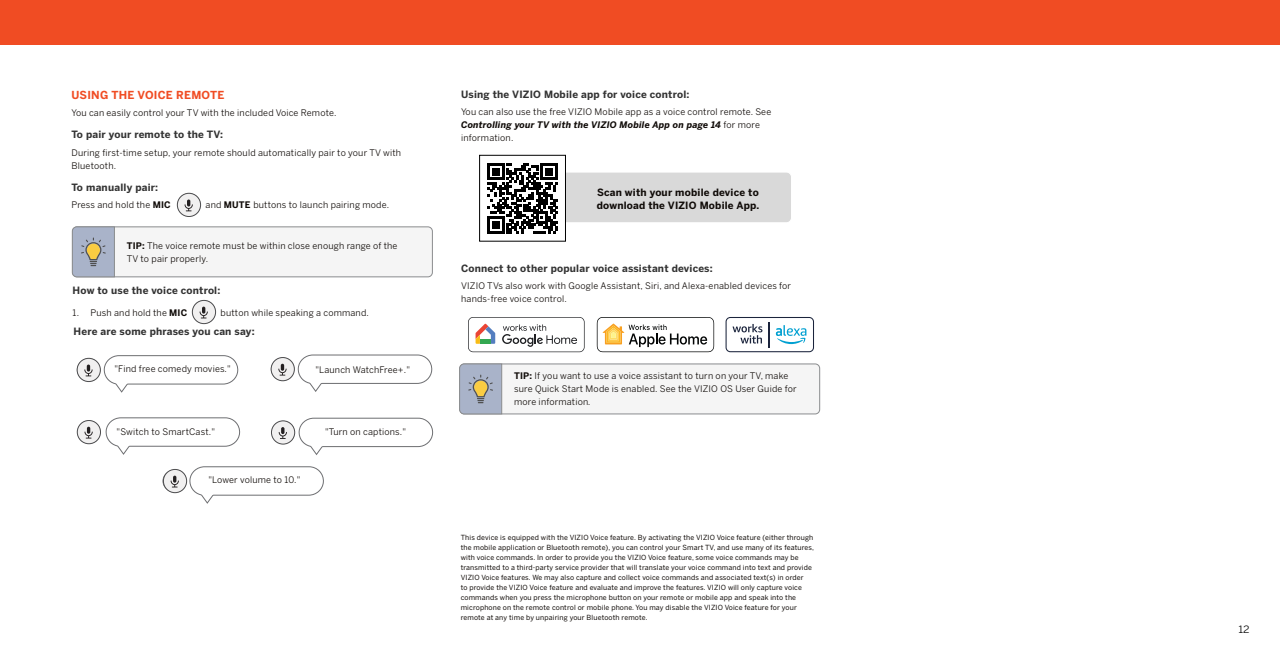
<style>
.page{position:relative;width:1280px;height:654px;background:#fff}
.page>*{position:absolute;margin:0;border:0;box-sizing:border-box;transform-origin:0 0}
.Heading_2_-_Color{font:700 11px "Benton Sans";letter-spacing:.02em;color:#f04c23}
.Label_-_Black{font:700 10px "Benton Sans";letter-spacing:.02em;color:#333}
.Tip_Warning_Box{font:700 10px/13px "Benton Sans";letter-spacing:.02em;color:#100b08}
.t1{font:10px "Benton Sans";color:#000;scale:1.1 1}
.Tip_Warning_Box-2{font:9px/13px "Benton Sans";letter-spacing:.02em;color:#100b08}
.Body_Text{font:9px/13px "Benton Sans";letter-spacing:.02em;color:#100b08}
.Numbered_List{font:9px "Benton Sans";letter-spacing:.02em;color:#100b08}
.Note_Text{font:7px/10px "Benton Sans";letter-spacing:.02em;color:#100b08}
.s1{font-weight:700}
.s2{font-weight:700;font-style:italic}
.s3{font-style:italic}
</style>
<div class="page">
<div style="left:0;top:0;width:1280px;height:45px;background:#f04c23"></div>
<svg style="left:192px;top:300px;width:24px;height:24px"></svg>
<div style="left:192px;top:300px;width:24px;height:24px;border:1px solid #4d4d4f;border-radius:50%"></div>
<div style="left:73px;top:227px;width:359px;height:50px;background:#f5f5f5;border-radius:4px"></div>
<div style="left:72px;top:227px;width:361px;height:50px;border:1px solid #8a8c8e;border-radius:4px"></div>
<svg style="left:72px;top:226px;width:43px;height:51px;background:#a8adb5"></svg>
<div style="left:460px;top:364px;width:360px;height:50px;background:#f5f5f5;border-radius:4px"></div>
<div style="left:460px;top:364px;width:360px;height:50px;border:1px solid #8a8c8e;border-radius:4px"></div>
<svg style="left:459px;top:363px;width:43px;height:51px;background:#a8adb5"></svg>
<div style="left:535px;top:172px;width:257px;height:51px;background:#d9d9d9;border-radius:5px"></div>
<div style="left:535px;top:172px;width:257px;height:51px;border:1px solid #fff;border-radius:5px"></div>
<svg style="left:77px;top:355px;width:161px;height:38px"></svg>
<div style="left:77px;top:358px;width:24px;height:24px;border:1px solid #4d4d4f;border-radius:50%"></div>
<svg style="left:77px;top:417px;width:163px;height:38px"></svg>
<div style="left:77px;top:420px;width:24px;height:24px;border:1px solid #4d4d4f;border-radius:50%"></div>
<svg style="left:271px;top:355px;width:161px;height:37px"></svg>
<div style="left:271px;top:357px;width:24px;height:24px;border:1px solid #4d4d4f;border-radius:50%"></div>
<svg style="left:271px;top:418px;width:162px;height:37px"></svg>
<div style="left:271px;top:420px;width:24px;height:25px;border:1px solid #4d4d4f;border-radius:50%"></div>
<svg style="left:163px;top:466px;width:161px;height:38px"></svg>
<div style="left:163px;top:469px;width:24px;height:24px;border:1px solid #4d4d4f;border-radius:50%"></div>
<svg style="left:177px;top:193px;width:24px;height:24px"></svg>
<div style="left:177px;top:193px;width:24px;height:24px;border:1px solid #4d4d4f;border-radius:50%"></div>
<svg style="left:726px;top:317px;width:88px;height:35px"></svg>
<svg style="left:468px;top:317px;width:117px;height:35px"></svg>
<div style="left:469px;top:318px;width:115px;height:34px;background:#fff;border-radius:5px"></div>
<svg style="left:476px;top:324px;width:19px;height:20px"></svg>
<svg style="left:502px;top:324px;width:75px;height:23px"></svg>
<svg style="left:597px;top:317px;width:117px;height:35px"></svg>
<div style="left:480px;top:156px;width:85px;height:85px;background:#fff"></div>
<svg style="left:487px;top:163px;width:71px;height:70px"></svg>
<div style="left:479px;top:155px;width:87px;height:87px;border:1px solid #000"></div>
<p class="Heading_2_-_Color" style="left:72px;top:88px;width:154px">USING THE VOICE REMOTE</p>
<p class="Body_Text" style="left:72px;top:106px;width:265px">You can easily control your TV with the included Voice Remote.</p>
<p class="Label_-_Black" style="left:72px;top:128px;width:153px">To pair your remote to the TV:</p>
<p class="Body_Text" style="left:72px;top:146px;width:331px">During first-time setup, your remote should automatically pair to your TV with<br>Bluetooth.</p>
<p class="Label_-_Black" style="left:72px;top:181px;width:88px">To manually pair:</p>
<p class="Numbered_List" style="left:72px;top:199px;width:101px">Press and hold the <span class="s1">MIC</span></p>
<p class="Numbered_List" style="left:206px;top:199px;width:183px">and <span class="s1">MUTE</span> buttons to launch pairing mode.</p>
<p class="Tip_Warning_Box-2" style="left:127px;top:239px;width:272px"><span class="s1">TIP:</span> The voice remote must be within close enough range of the<br>TV to pair properly.</p>
<p class="Label_-_Black" style="left:73px;top:284px;width:149px">How to use the voice control:</p>
<p class="Tip_Warning_Box-2" style="left:73px;top:306px;width:116px">1. Push and hold the <span class="s1">MIC</span></p>
<p class="Tip_Warning_Box-2" style="left:221px;top:306px;width:148px">button while speaking a command.</p>
<p class="Label_-_Black" style="left:74px;top:325px;width:182px">Here are some phrases you can say:</p>
<p class="Tip_Warning_Box-2" style="left:114px;top:363px;width:118px">"Find free comedy movies. "</p>
<p class="Tip_Warning_Box-2" style="left:315px;top:363px;width:96px">"Launch WatchFree+. "</p>
<p class="Tip_Warning_Box-2" style="left:117px;top:425px;width:100px">"Switch to SmartCast. "</p>
<p class="Tip_Warning_Box-2" style="left:208px;top:474px;width:94px">"Lower volume to 10. "</p>
<p class="Tip_Warning_Box-2" style="left:325px;top:425px;width:83px">"Turn on captions. "</p>
<p class="Label_-_Black" style="left:461px;top:88px;width:230px">Using the VIZIO Mobile app for voice control:</p>
<p class="Tip_Warning_Box-2" style="left:461px;top:105px;width:312px">You can also use the free VIZIO Mobile app as a voice control remote. See<br><span class="s2">Controlling your TV with the VIZIO Mobile App on page 14</span> for more information.</p>
<p class="Tip_Warning_Box" style="left:597px;top:186px;width:163px">Scan with your mobile device to download the VIZIO Mobile App.</p>
<p class="Label_-_Black" style="left:461px;top:262px;width:253px">Connect to other popular voice assistant devices:</p>
<p class="Tip_Warning_Box-2" style="left:461px;top:279px;width:332px">VIZIO TVs also work with Google Assistant, Siri, and Alexa-enabled devices for hands-free voice control.</p>
<p class="Tip_Warning_Box-2" style="left:514px;top:370px;width:284px"><span class="s1">TIP:</span> If you want to use a voice assistant to turn on your TV, make sure Quick Start Mode is enabled. See the VIZIO OS User Guide for more information<span class="s3">.</span></p>
<p class="Note_Text" style="left:461px;top:532px;width:355px">This device is equipped with the VIZIO Voice feature. By activating the VIZIO Voice feature (either through the mobile application or Bluetooth remote), you can control your Smart TV, and use many of its features, with voice commands. In order to provide you the VIZIO Voice feature, some voice commands may be transmitted to a third-party service provider that will translate your voice command into text and provide VIZIO Voice features. We may also capture and collect voice commands and associated text(s) in order<br>to provide the VIZIO Voice feature and evaluate and improve the features. VIZIO will only capture voice commands when you press the microphone button on your remote or mobile app and speak into the microphone on the remote control or mobile phone. You may disable the VIZIO Voice feature for your remote at any time by unpairing your Bluetooth remote.</p>
<h2 class="t1" style="left:1238px;top:623px;width:12px">12</h2>
</div>
